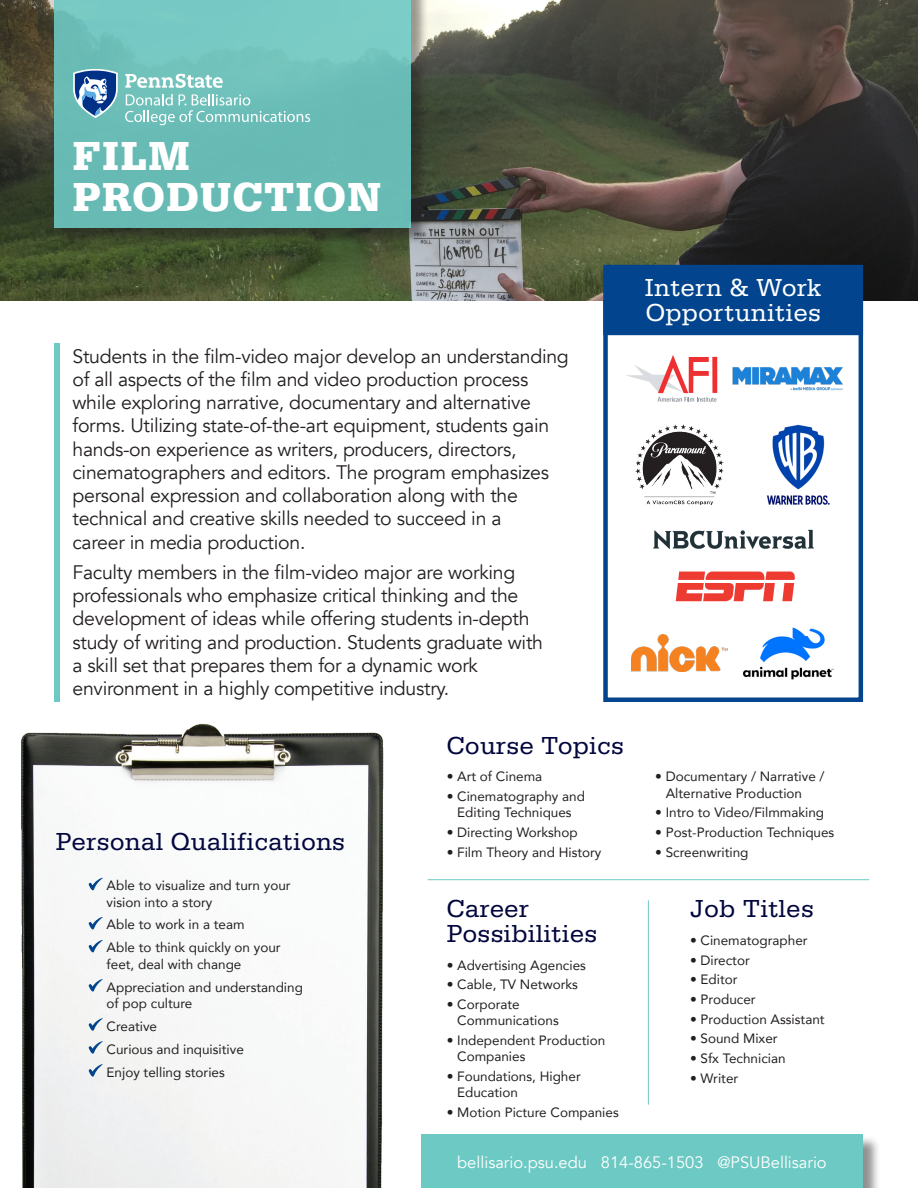
<style>
.page{position:relative;width:918px;height:1188px;background:#fff}
.page>*{position:absolute;margin:0;border:0;box-sizing:border-box;transform-origin:0 0}
.t1{font:700 42px "Serifa";letter-spacing:.03em;color:#fff}
.t2{font:25.5px/24.6px "Serifa";letter-spacing:.03em;color:#02063d}
.t3{font:25.5px/24.6px "Serifa";letter-spacing:.03em;color:#fff}
.t4{font:19.5px/23.2px "Avenir";letter-spacing:-.015em;color:#231f20}
.t5{font:16.5px "Avenir";color:#fff}
.t6{font:13.5px/16.2px "Avenir";color:#231f20}
</style>
<div class="page">
<img style="left:0;top:0;width:918px;height:300px">
<div style="left:56px;top:0;width:373px;height:245px;background:#231f20;opacity:.5"></div>
<div style="left:55px;top:0;width:356px;height:228px;background:linear-gradient(to right,#6bbeb8,#6ec1bb)"></div>
<div style="left:423px;top:1135px;width:458px;height:53px;background:#231f20;opacity:.5"></div>
<div style="left:422px;top:1134px;width:441px;height:54px;background:#6dc9c4"></div>
<div style="left:603px;top:300px;width:260px;height:402px;background:#fff;border:4px solid #02448d"></div>
<div style="left:604px;top:266px;width:258px;height:68px;background:#02448d"></div>
<div style="left:603px;top:265px;width:260px;height:70px;border:2px solid #02448d"></div>
<div style="left:55px;top:343px;width:5px;height:359px;background:#6dc9c4"></div>
<img style="left:21px;top:723px;width:363px;height:465px">
<svg style="left:88px;top:878px;width:15px;height:13px"></svg>
<svg style="left:88px;top:917px;width:15px;height:13px"></svg>
<svg style="left:88px;top:940px;width:15px;height:13px"></svg>
<svg style="left:88px;top:979px;width:15px;height:13px"></svg>
<svg style="left:88px;top:1018px;width:15px;height:13px"></svg>
<svg style="left:88px;top:1041px;width:15px;height:13px"></svg>
<svg style="left:88px;top:1064px;width:15px;height:13px"></svg>
<svg style="left:626px;top:355px;width:91px;height:47px"></svg>
<svg style="left:676px;top:571px;width:119px;height:30px"></svg>
<img style="left:743px;top:627px;width:91px;height:53px">
<svg style="left:73px;top:69px;width:45px;height:49px"></svg>
<svg style="left:125px;top:74px;width:98px;height:14px"></svg>
<svg style="left:125px;top:94px;width:185px;height:31px;background:#86c9c4"></svg>
<hr style="left:428px;top:879px;width:441px;height:1px;background:#6dc9c4">
<hr style="left:648px;top:900px;width:1px;height:205px;background:#6dc9c4">
<img style="left:636px;top:424px;width:88px;height:80px">
<img style="left:732px;top:367px;width:111px;height:24px">
<img style="left:767px;top:424px;width:63px;height:81px">
<img style="left:653px;top:529px;width:160px;height:20px">
<img style="left:631px;top:634px;width:97px;height:38px">
<p class="t1" style="left:73px;top:131px;width:119px">FILM</p>
<p class="t1" style="left:73px;top:172px;width:310px">PRODUCTION</p>
<p class="t4" style="left:73px;top:345px;width:498px">Students in the film-video major develop an understanding of all aspects of the film and video production process while exploring narrative, documentary and alternative forms. Utilizing state-of-the-art equipment, students gain hands-on experience as writers, producers, directors, cinematographers and editors. The program emphasizes personal expression and collaboration along with the technical and creative skills needed to succeed in a<br>career in media production.</p>
<p class="t4" style="left:73px;top:561px;width:472px">Faculty members in the film-video major are working professionals who emphasize critical thinking and the development of ideas while offering students in-depth study of writing and production. Students graduate with a skill set that prepares them for a dynamic work environment in a highly competitive industry.</p>
<p class="t2" style="left:56px;top:830px;width:290px">Personal Qualifications</p>
<p class="t6" style="left:107px;top:877px;width:186px">Able to visualize and turn your vision into a story</p>
<p class="t6" style="left:107px;top:916px;width:140px">Able to work in a team</p>
<p class="t6" style="left:107px;top:939px;width:176px">Able to think quickly on your feet, deal with change</p>
<p class="t6" style="left:107px;top:978px;width:198px">Appreciation and understanding of pop culture</p>
<p class="t6" style="left:107px;top:1018px;width:52px">Creative</p>
<p class="t6" style="left:107px;top:1041px;width:139px">Curious and inquisitive</p>
<p class="t6" style="left:107px;top:1063px;width:120px">Enjoy telling stories</p>
<p class="t2" style="left:447px;top:733px;width:179px">Course Topics</p>
<p class="t6" style="left:447px;top:768px;width:97px">• Art of Cinema</p>
<p class="t6" style="left:447px;top:788px;width:140px;text-align:center">• Cinematography and<br>Editing Techniques</p>
<p class="t6" style="left:447px;top:824px;width:133px">• Directing Workshop</p>
<p class="t6" style="left:447px;top:844px;width:156px">• Film Theory and History</p>
<p class="t2" style="left:447px;top:897px;width:152px">Career<br>Possibilities</p>
<p class="t6" style="left:447px;top:956px;width:141px">• Advertising Agencies</p>
<p class="t6" style="left:447px;top:976px;width:133px">• Cable, TV Networks</p>
<p class="t6" style="left:457px;top:996px;width:103px;text-indent:-11px">• Corporate<br>Communications</p>
<p class="t6" style="left:457px;top:1032px;width:150px;text-indent:-11px">• Independent Production<br>Companies</p>
<p class="t6" style="left:457px;top:1068px;width:125px;text-indent:-11px">• Foundations, Higher<br>Education</p>
<p class="t6" style="left:447px;top:1104px;width:174px">• Motion Picture Companies</p>
<p class="t3" style="left:645px;top:276px;width:178px">Intern &amp; Work<br>Opportunities</p>
<p class="t6" style="left:666px;top:768px;width:160px;text-indent:-11px">• Documentary / Narrative /<br>Alternative Production</p>
<p class="t6" style="left:655px;top:804px;width:170px">• Intro to Video/Filmmaking</p>
<p class="t6" style="left:655px;top:824px;width:181px">• Post-Production Techniques</p>
<p class="t6" style="left:655px;top:844px;width:95px">• Screenwriting</p>
<p class="t2" style="left:690px;top:897px;width:125px">Job Titles</p>
<p class="t6" style="left:690px;top:932px;width:119px">• Cinematographer</p>
<p class="t6" style="left:690px;top:951px;width:61px">• Director</p>
<p class="t6" style="left:690px;top:971px;width:49px">• Editor</p>
<p class="t6" style="left:690px;top:991px;width:67px">• Producer</p>
<p class="t6" style="left:690px;top:1011px;width:136px">• Production Assistant</p>
<p class="t6" style="left:690px;top:1030px;width:89px">• Sound Mixer</p>
<p class="t6" style="left:690px;top:1050px;width:97px">• Sfx Technician</p>
<p class="t6" style="left:690px;top:1070px;width:50px">• Writer</p>
<p class="t5" style="left:457px;top:1153px;width:371px">bellisario.psu.edu 814-865-1503 @PSUBellisario</p>
</div>
